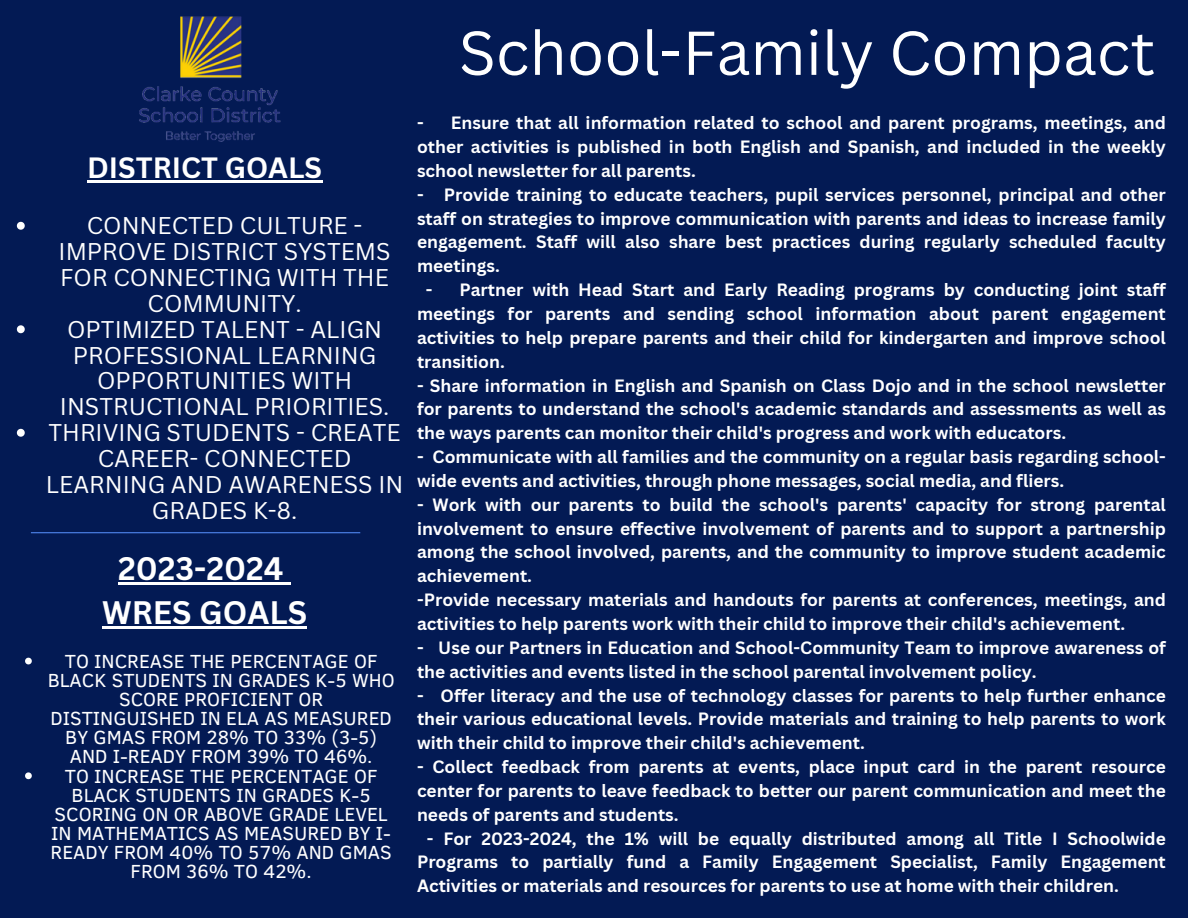
<style>
.page{position:relative;width:1188px;height:918px;background:#031a54}
.page>*{position:absolute;margin:0;border:0;box-sizing:border-box;transform-origin:0 0}
.t1{font:60.45px "Canva Sans";color:#fff}
.t2{font:700 31.65px/43.8px "Canva Sans";color:#fff;text-align:center}
.t3{font:700 28.5px "Canva Sans";color:#fff}
.t4{font:23.55px/25.8px "Canva Sans";color:#fff;text-align:center}
.t5{font:19.5px/19.2px "Clear Sans";color:#fff;text-align:center}
.t6{font:700 17.4px/23.9px "Canva Sans";color:#fff;text-align:justify}
</style>
<div class="page">
<hr style="left:31px;top:532px;width:329px;height:1px;background:#4f85ed">
<img style="left:139px;top:16px;width:142px;height:126px">
<hr style="left:87px;top:180px;width:235px;height:2px;background:#fff">
<svg style="left:17px;top:222px;width:8px;height:8px"></svg>
<svg style="left:17px;top:325px;width:8px;height:8px"></svg>
<svg style="left:17px;top:429px;width:8px;height:8px"></svg>
<hr style="left:118px;top:582px;width:166px;height:2px;background:#fff">
<svg style="left:284px;top:582px;width:7px;height:2px"></svg>
<hr style="left:102px;top:626px;width:205px;height:2px;background:#fff">
<svg style="left:25px;top:658px;width:7px;height:6px"></svg>
<svg style="left:25px;top:772px;width:7px;height:7px"></svg>
<h2 class="t3" style="left:87px;top:148px;width:236px">DISTRICT GOALS</h2>
<p class="t4" style="left:59px;top:212px;width:334px">CONNECTED CULTURE -<br>IMPROVE DISTRICT SYSTEMS<br>FOR CONNECTING WITH THE<br>COMMUNITY.</p>
<p class="t4" style="left:60px;top:316px;width:331px">OPTIMIZED TALENT - ALIGN<br>PROFESSIONAL LEARNING<br>OPPORTUNITIES WITH<br>INSTRUCTIONAL PRIORITIES.</p>
<p class="t4" style="left:46px;top:419px;width:359px">THRIVING STUDENTS - CREATE<br>CAREER- CONNECTED<br>LEARNING AND AWARENESS IN<br>GRADES K-8.</p>
<h2 class="t2" style="left:102px;top:546px;width:206px">2023-2024<br>WRES GOALS</h2>
<p class="t5" style="left:48px;top:650px;width:348px">TO INCREASE THE PERCENTAGE OF<br>BLACK STUDENTS IN GRADES K-5 WHO<br>SCORE PROFICIENT OR<br>DISTINGUISHED IN ELA AS MEASURED<br>BY GMAS FROM 28% TO 33% (3-5)<br>AND I-READY FROM 39% TO 46%.</p>
<p class="t5" style="left:51px;top:765px;width:343px">TO INCREASE THE PERCENTAGE OF<br>BLACK STUDENTS IN GRADES K-5<br>SCORING ON OR ABOVE GRADE LEVEL<br>IN MATHEMATICS AS MEASURED BY I-<br>READY FROM 40% TO 57% AND GMAS<br>FROM 36% TO 42%.</p>
<h1 class="t1" style="left:459px;top:10px;width:698px">School-Family Compact</h1>
<p class="t6" style="left:417px;top:111px;width:750px">- Ensure that all information related to school and parent programs, meetings, and other activities is published in both English and Spanish, and included in the weekly school newsletter for all parents.</p>
<p class="t6" style="left:417px;top:182px;width:750px">- Provide training to educate teachers, pupil services personnel, principal and other staff on strategies to improve communication with parents and ideas to increase family engagement. Staff will also share best practices during regularly scheduled faculty meetings.</p>
<p class="t6" style="left:417px;top:277px;width:750px;text-indent:9px">- Partner with Head Start and Early Reading programs by conducting joint staff meetings for parents and sending school information about parent engagement activities to help prepare parents and their child for kindergarten and improve school transition.</p>
<p class="t6" style="left:417px;top:373px;width:750px">- Share information in English and Spanish on Class Dojo and in the school newsletter for parents to understand the school's academic standards and assessments as well as the ways parents can monitor their child's progress and work with educators.</p>
<p class="t6" style="left:417px;top:444px;width:750px">- Communicate with all families and the community on a regular basis regarding school&shy;wide events and activities, through phone messages, social media, and fliers.</p>
<p class="t6" style="left:417px;top:492px;width:750px">- Work with our parents to build the school's parents' capacity for strong parental involvement to ensure effective involvement of parents and to support a partnership among the school involved, parents, and the community to improve student academic achievement.</p>
<p class="t6" style="left:417px;top:587px;width:750px">-Provide necessary materials and handouts for parents at conferences, meetings, and activities to help parents work with their child to improve their child's achievement.</p>
<p class="t6" style="left:417px;top:635px;width:750px">- Use our Partners in Education and School-Community Team to improve awareness of the activities and events listed in the school parental involvement policy.</p>
<p class="t6" style="left:417px;top:683px;width:750px">- Offer literacy and the use of technology classes for parents to help further enhance their various educational levels. Provide materials and training to help parents to work with their child to improve their child's achievement.</p>
<p class="t6" style="left:417px;top:754px;width:750px">- Collect feedback from parents at events, place input card in the parent resource center for parents to leave feedback to better our parent communication and meet the needs of parents and students.</p>
<p class="t6" style="left:417px;top:826px;width:750px;text-indent:10px">- For 2023-2024, the 1% will be equally distributed among all Title I Schoolwide Programs to partially fund a Family Engagement Specialist, Family Engagement Activities or materials and resources for parents to use at home with their children.</p>
</div>
